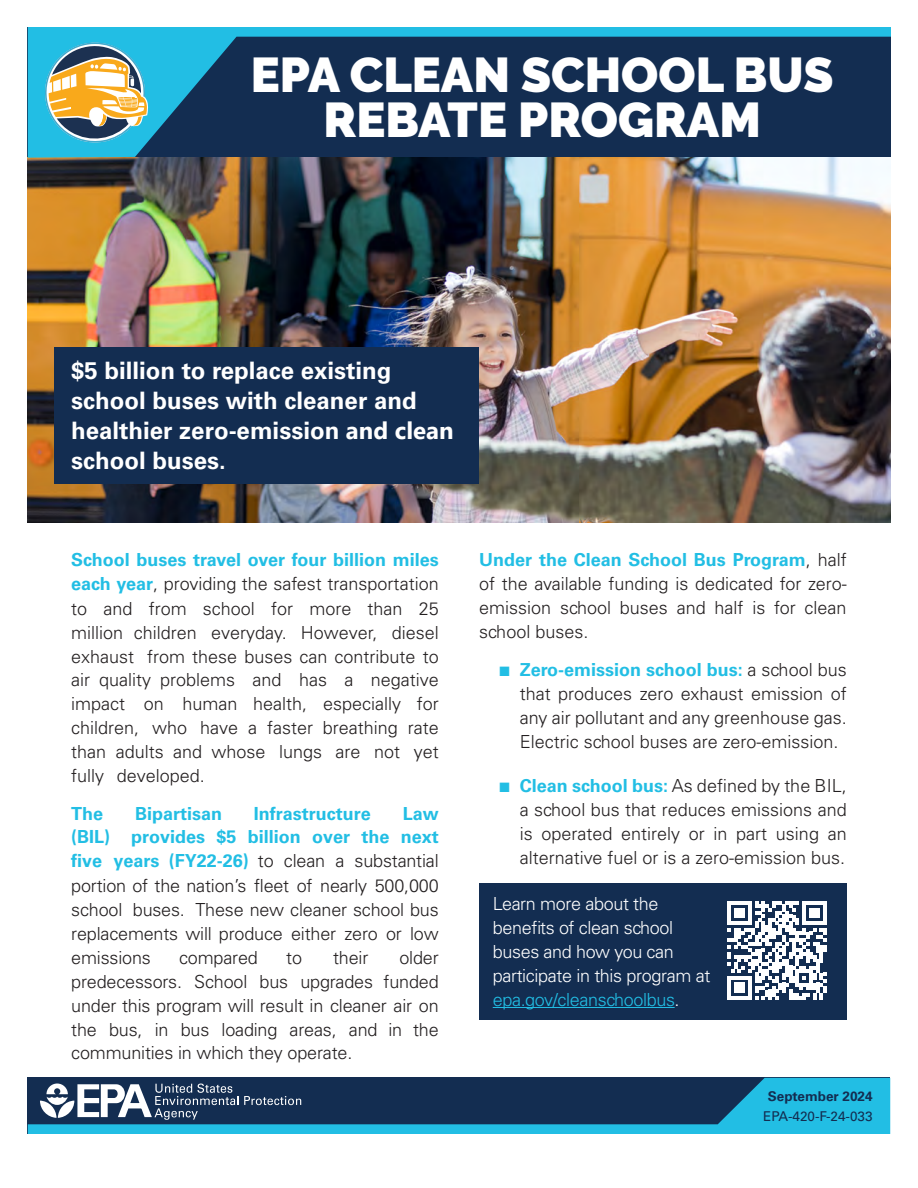
<style>
.page{position:relative;width:918px;height:1188px;background:#fff}
.page>*{position:absolute;margin:0;border:0;box-sizing:border-box;transform-origin:0 0}
.t1{font:900 48.75px/45.5px "Raleway";color:#fff;text-align:center}
.t2{font:700 24px/30px "Univers LT Std";color:#fff}
.t3{font:300 18px/24px "Univers LT Std";color:#231f20;text-align:justify}
.t4{font:300 18px/24px "Univers LT Std";letter-spacing:-.02em;color:#fff}
.t5{font:700 18px "Univers LT Std";color:#22bee4}
.t6{font:13.5px "Univers LT Std";color:#132d51}
.t7{font:700 13.5px "Univers LT Std";color:#132d51}
.s1{font-family:"Gadugi"}
.s2{font-weight:700;color:#22bee4}
.s3{color:#22bee4}
</style>
<div class="page">
<svg style="left:28px;top:1078px;width:862px;height:56px;background:#186388"></svg>
<svg style="left:244px;top:1096px;width:57px;height:9px"></svg>
<svg style="left:40px;top:1084px;width:198px;height:36px"></svg>
<img style="left:28px;top:158px;width:863px;height:365px">
<div style="left:55px;top:348px;width:424px;height:136px;background:#132d51"></div>
<svg style="left:28px;top:27px;width:863px;height:131px;background:#164468"></svg>
<svg style="left:41px;top:40px;width:109px;height:103px"></svg>
<div style="left:479px;top:883px;width:368px;height:136px;background:#132d51"></div>
<hr style="left:493px;top:1007px;width:182px;height:1px;background:#22bee4">
<svg style="left:728px;top:901px;width:98px;height:99px"></svg>
<p class="t1" style="left:251px;top:52px;width:584px">EPA CLEAN SCHOOL BUS<br>REBATE PROGRAM</p>
<p class="t2" style="left:71px;top:355px;width:384px">$5 billion to replace existing school buses with cleaner and healthier zero-emission <span class="s1">and clean </span>school buses.</p>
<p class="t3" style="left:71px;top:548px;width:369px"><span class="s2">School buses travel over four billion miles each year</span>, providing the safest transportation to and from school for more than 25 million children everyday. However, diesel exhaust from these buses can contribute to air quality problems and has a negative impact on human health, especially for children, who have a faster breathing rate than adults and whose lungs are not yet fully developed.</p>
<p class="t5" style="left:71px;top:803px;width:34px">The</p>
<p class="t5" style="left:135px;top:803px;width:89px">Bipartisan</p>
<p class="t5" style="left:254px;top:803px;width:119px">Infrastructure</p>
<p class="t3" style="left:71px;top:801px;width:369px;text-indent:332px"><span class="s2">Law (BIL) provides $5 billion over the next five years (FY22-26)</span> to clean a substantial portion of the nation’s fleet of nearly 500,000 school buses. These new cleaner school bus replacements will produce either zero or low emissions</p>
<p class="t3" style="left:71px;top:946px;width:369px;text-indent:328px">older predecessors. School bus upgrades funded under this program will result in cleaner air on the bus, in bus loading areas, and in the communities in which they operate.</p>
<p class="t3" style="left:179px;top:945px;width:80px">compared</p>
<p class="t3" style="left:286px;top:945px;width:17px">to</p>
<p class="t3" style="left:333px;top:945px;width:37px">their</p>
<p class="t3" style="left:479px;top:548px;width:369px"><span class="s2">Under the Clean School Bus Program</span>, half of the available funding is dedicated for zero&shy;emission school buses and half is for clean school buses.</p>
<p class="t3" style="left:520px;top:657px;width:328px;text-indent:-20px"><span class="s3">■</span> <span class="s2">Zero-emission school bus:</span> a school bus that produces zero exhaust emission of any air pollutant and any greenhouse gas.<br>Electric school buses are zero-emission.</p>
<p class="t3" style="left:520px;top:773px;width:328px;text-indent:-20px"><span class="s3">■</span> <span class="s2">Clean school bus:</span> As defned by the BIL, a school bus that reduces emissions and is operated entirely or in part using an alternative fuel or is a zero-emission bus.</p>
<p class="t4" style="left:493px;top:891px;width:219px">Learn more about the benefts of clean school buses and how you can participate in this program at <span class="s3">epa.gov/cleanschoolbus</span>.</p>
<p class="t7" style="left:768px;top:1088px;width:106px">September 2024</p>
<p class="t6" style="left:763px;top:1108px;width:111px">EPA-420-F-24-033</p>
</div>
